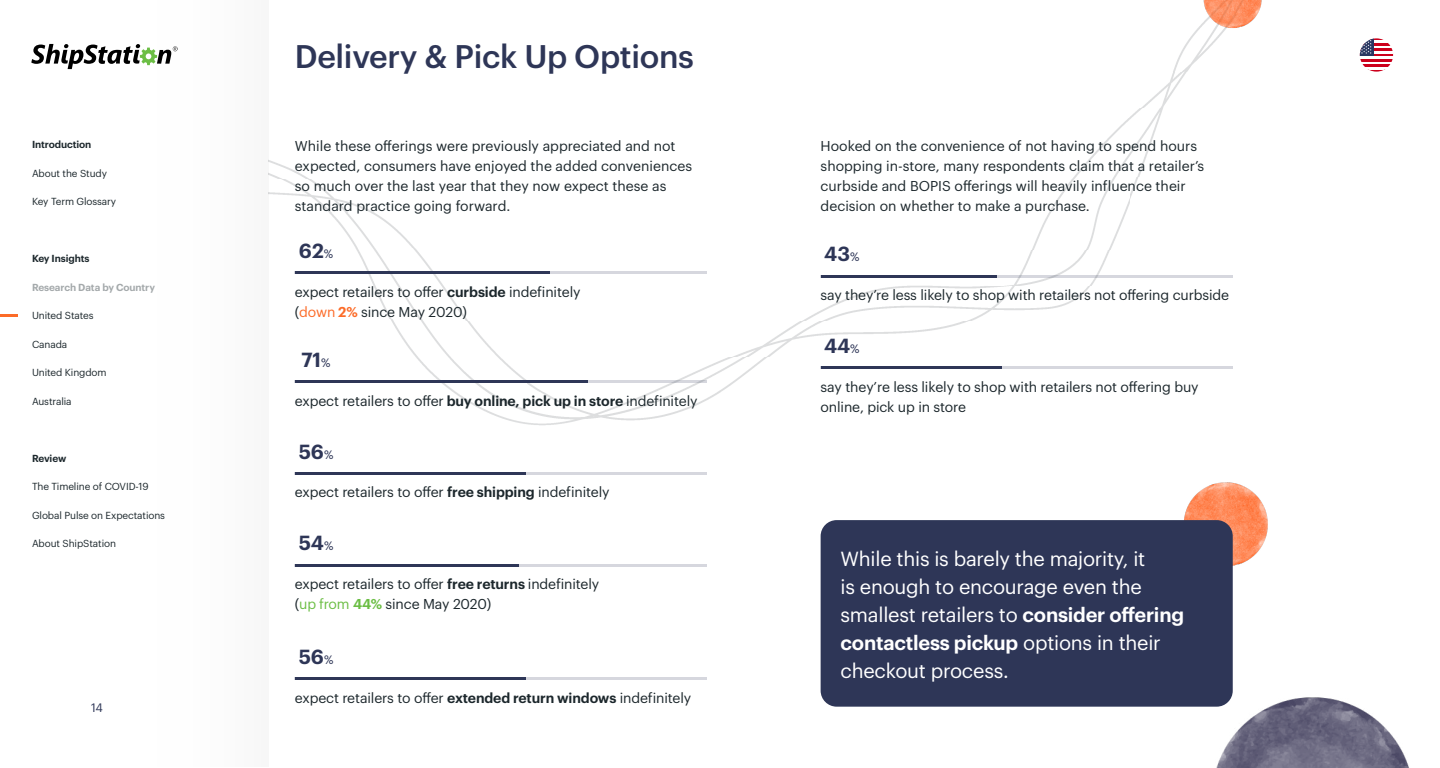
<style>
.page{position:relative;width:1440px;height:768px;background:#fff}
.page>*{position:absolute;margin:0;border:0;box-sizing:border-box;transform-origin:0 0}
.t1{font:500 32px "Graphik";letter-spacing:-.01em;color:#2e3657}
.t2{font:20px/28px "Graphik";letter-spacing:-.01em;color:#fff}
.t3{font:600 20px "Graphik";letter-spacing:-.005em;color:#2e3657}
.t4{font:14px/20px "Graphik";letter-spacing:-.01em;color:#1c272c}
.t5{font:12px "Graphik";color:#2e3657}
.t6{font:10px "Graphik";letter-spacing:-.01em;color:#1c272c}
.t7{font:600 10px "Graphik";letter-spacing:-.01em;color:#1c272c}
.t8{font:600 10px "Graphik";letter-spacing:-.01em;color:#a4a9ab}
.s1{font-weight:400;font-size:12px}
.s2{font-weight:600}
.s3{color:#fc6b28}
.s4{font-weight:600;color:#fc6b28}
.s5{color:#6cbe45}
.s6{font-weight:600;color:#6cbe45}
</style>
<div class="page">
<img style="left:269px;top:178px;width:106px;height:35px">
<img style="left:269px;top:160px;width:39px;height:18px">
<img style="left:329px;top:213px;width:87px;height:36px">
<img style="left:351px;top:249px;width:107px;height:71px">
<img style="left:391px;top:320px;width:137px;height:71px">
<img style="left:452px;top:391px;width:269px;height:35px">
<img style="left:457px;top:284px;width:36px;height:37px">
<img style="left:528px;top:383px;width:36px;height:9px">
<img style="left:634px;top:356px;width:136px;height:36px">
<img style="left:735px;top:321px;width:233px;height:35px">
<img style="left:802px;top:285px;width:290px;height:36px">
<img style="left:1014px;top:250px;width:96px;height:35px">
<img style="left:1032px;top:178px;width:98px;height:72px">
<img style="left:1073px;top:143px;width:78px;height:35px">
<img style="left:1104px;top:107px;width:59px;height:36px">
<img style="left:1142px;top:72px;width:45px;height:35px">
<img style="left:1130px;top:178px;width:8px;height:21px">
<img style="left:1173px;top:26px;width:45px;height:46px">
<svg style="left:31px;top:44px;width:147px;height:25px"></svg>
<hr style="left:1360px;top:69px;width:33px;height:3px;background:#cc001c">
<hr style="left:1360px;top:64px;width:33px;height:3px;background:#cc001c">
<hr style="left:1360px;top:59px;width:33px;height:2px;background:#cc001c">
<hr style="left:1360px;top:53px;width:33px;height:3px;background:#cc001c">
<hr style="left:1360px;top:48px;width:33px;height:3px;background:#cc001c">
<hr style="left:1360px;top:43px;width:33px;height:2px;background:#cc001c">
<hr style="left:1360px;top:38px;width:33px;height:2px;background:#cc001c">
<svg style="left:1360px;top:38px;width:14px;height:18px"></svg>
<svg style="left:1360px;top:40px;width:12px;height:14px"></svg>
<img style="left:1216px;top:697px;width:193px;height:71px">
<img style="left:1200px;top:0;width:62px;height:38px">
<hr style="left:0;top:314px;width:18px;height:3px;background:#fc6b28">
<img style="left:1184px;top:482px;width:84px;height:84px">
<div style="left:821px;top:520px;width:412px;height:187px;background:#2e3657;border-radius:16px"></div>
<hr style="left:295px;top:272px;width:412px;height:2px;background:#2e3657">
<hr style="left:295px;top:380px;width:412px;height:3px;background:#2e3657">
<hr style="left:821px;top:275px;width:412px;height:3px;background:#2e3657">
<hr style="left:295px;top:472px;width:412px;height:3px;background:#2e3657">
<hr style="left:821px;top:366px;width:412px;height:3px;background:#2e3657">
<hr style="left:295px;top:677px;width:412px;height:3px;background:#2e3657">
<hr style="left:295px;top:564px;width:412px;height:3px;background:#2e3657">
<p class="t7" style="left:32px;top:137px;width:61px">Introduction</p>
<p class="t6" style="left:32px;top:166px;width:76px">About the Study</p>
<p class="t6" style="left:32px;top:194px;width:86px">Key Term Glossary</p>
<p class="t7" style="left:32px;top:251px;width:59px">Key Insights</p>
<p class="t8" style="left:32px;top:279px;width:125px">Research Data by Country</p>
<p class="t6" style="left:32px;top:308px;width:63px">United States</p>
<p class="t6" style="left:32px;top:337px;width:37px">Canada</p>
<p class="t6" style="left:32px;top:365px;width:76px">United Kingdom</p>
<p class="t6" style="left:32px;top:394px;width:41px">Australia</p>
<p class="t7" style="left:32px;top:450px;width:36px">Review</p>
<p class="t6" style="left:32px;top:479px;width:118px">The Timeline of COVID-19</p>
<p class="t6" style="left:32px;top:508px;width:135px">Global Pulse on Expectations</p>
<p class="t6" style="left:32px;top:536px;width:86px">About ShipStation</p>
<p class="t5" style="left:91px;top:699px;width:13px">14</p>
<h1 class="t1" style="left:295px;top:32px;width:401px">Delivery &amp; Pick Up Options</h1>
<p class="t4" style="left:295px;top:135px;width:399px">While these offerings were previously appreciated and not expected, consumers have enjoyed the added conveniences so much over the last year that they now expect these as standard practice going forward.</p>
<p class="t4" style="left:821px;top:135px;width:385px">Hooked on the convenience of not having to spend hours shopping in-store, many respondents claim that a retailer’s curbside and BOPIS offerings will heavily influence their decision on whether to make a purchase.</p>
<h2 class="t3" style="left:299px;top:236px;width:36px">62<span class="s1">%</span></h2>
<p class="t4" style="left:295px;top:281px;width:287px">expect retailers to offer <span class="s2">curbside</span> indefinitely (<span class="s3">down</span> <span class="s4">2%</span> since May 2020)</p>
<h2 class="t3" style="left:302px;top:344px;width:31px">71<span class="s1">%</span></h2>
<p class="t4" style="left:295px;top:389px;width:404px">expect retailers to offer <span class="s2">buy online, pick up in store</span> indefinitely</p>
<h2 class="t3" style="left:299px;top:436px;width:36px">56<span class="s1">%</span></h2>
<p class="t4" style="left:295px;top:481px;width:316px">expect retailers to offer <span class="s2">free shipping</span> indefinitely</p>
<h2 class="t3" style="left:299px;top:528px;width:36px">54<span class="s1">%</span></h2>
<p class="t4" style="left:295px;top:573px;width:306px">expect retailers to offer <span class="s2">free returns</span> indefinitely (<span class="s5">up from</span> <span class="s6">44%</span> since May 2020)</p>
<h2 class="t3" style="left:299px;top:641px;width:36px">56<span class="s1">%</span></h2>
<p class="t4" style="left:295px;top:686px;width:398px">expect retailers to offer <span class="s2">extended return windows</span> indefinitely</p>
<h2 class="t3" style="left:824px;top:239px;width:37px">43<span class="s1">%</span></h2>
<p class="t4" style="left:821px;top:284px;width:410px">say they’re less likely to shop with retailers not offering curbside</p>
<h2 class="t3" style="left:824px;top:330px;width:37px">44<span class="s1">%</span></h2>
<p class="t4" style="left:821px;top:376px;width:379px">say they’re less likely to shop with retailers not offering buy online, pick up in store</p>
<h2 class="t2" style="left:841px;top:543px;width:345px">While this is barely the majority, it<br>is enough to encourage even the smallest retailers to <span class="s2">consider offering contactless pickup</span> options in their checkout process.</h2>
</div>
